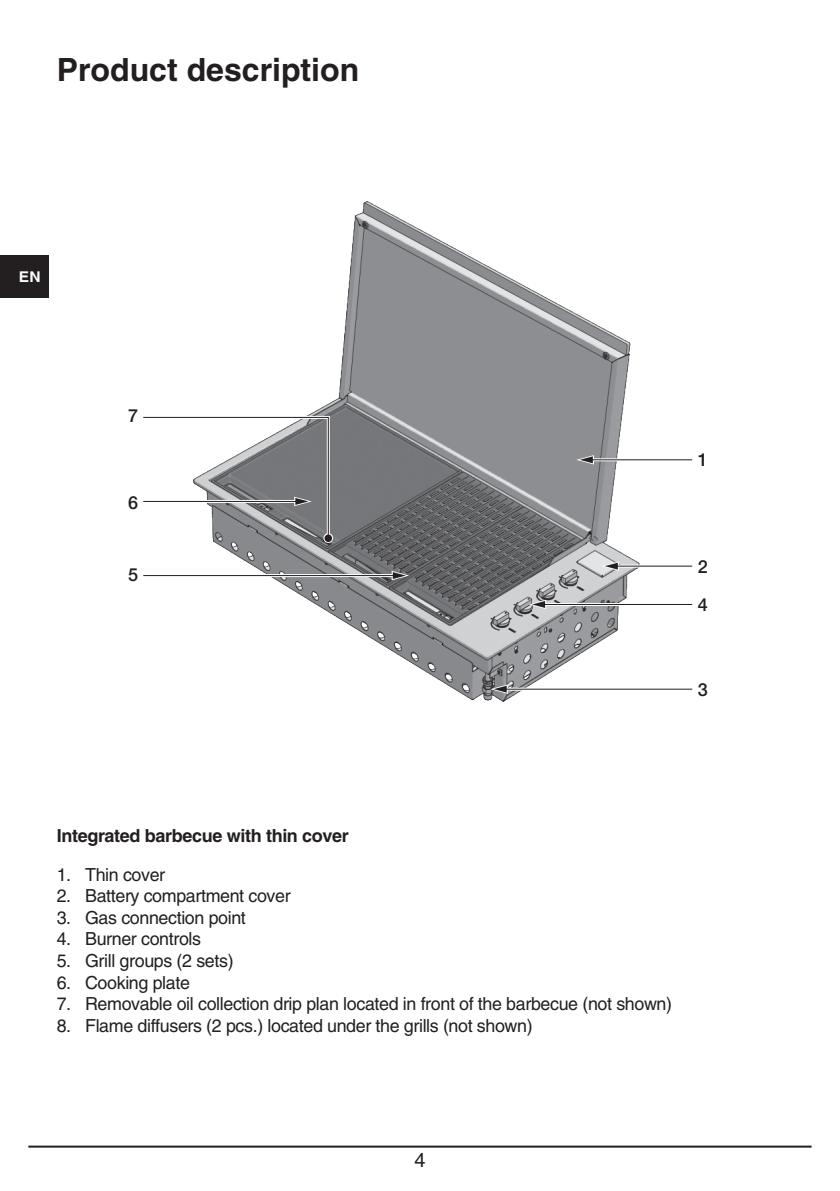
<style>
.page{position:relative;width:840px;height:1191px;background:#fff}
.page>*{position:absolute;margin:0;border:0;box-sizing:border-box;transform-origin:0 0}
.t1{font:700 32px "Helvetica";color:#231f20}
.t2{font:20px "Helvetica";color:#231f20}
.t3{font:18px "Helvetica";letter-spacing:-.02em;color:#231f20}
.t4{font:700 18px "Helvetica";letter-spacing:-.02em;color:#231f20}
.t5{font:500 18px "Helvetica Neue";color:#231f20}
.t6{font:700 14.8px "Helvetica";color:#fff;scale:1.05 1}
</style>
<div class="page">
<hr style="left:28px;top:1145px;width:783px;height:2px;background:#231f20">
<div style="left:0;top:255px;width:48px;height:43px;background:#231f20"></div>
<img style="left:213px;top:201px;width:426px;height:500px">
<hr style="left:590px;top:458px;width:101px;height:3px;background:#fff">
<hr style="left:590px;top:459px;width:101px;height:1px;background:#231f20">
<svg style="left:576px;top:455px;width:17px;height:9px"></svg>
<hr style="left:615px;top:564px;width:76px;height:3px;background:#fff">
<hr style="left:615px;top:565px;width:76px;height:1px;background:#231f20">
<svg style="left:601px;top:561px;width:17px;height:10px"></svg>
<hr style="left:542px;top:603px;width:149px;height:3px;background:#fff">
<hr style="left:542px;top:604px;width:149px;height:1px;background:#231f20">
<svg style="left:528px;top:600px;width:18px;height:9px"></svg>
<hr style="left:504px;top:687px;width:187px;height:3px;background:#fff">
<hr style="left:504px;top:688px;width:187px;height:1px;background:#231f20">
<svg style="left:490px;top:684px;width:17px;height:10px"></svg>
<hr style="left:143px;top:574px;width:251px;height:3px;background:#fff">
<hr style="left:143px;top:575px;width:252px;height:1px;background:#231f20">
<svg style="left:391px;top:571px;width:18px;height:9px"></svg>
<svg style="left:323px;top:533px;width:10px;height:10px"></svg>
<svg style="left:143px;top:414px;width:188px;height:127px"></svg>
<div style="left:324px;top:534px;width:8px;height:8px;background:#231f20;border-radius:50%"></div>
<h1 class="t1" style="left:57px;top:51px;width:304px">Product description</h1>
<p class="t6" style="left:19px;top:268px;width:22px">EN</p>
<p class="t5" style="left:128px;top:404px;width:12px">7</p>
<p class="t5" style="left:128px;top:491px;width:12px">6</p>
<p class="t5" style="left:128px;top:564px;width:12px">5</p>
<p class="t5" style="left:697px;top:448px;width:12px">1</p>
<p class="t5" style="left:697px;top:556px;width:12px">2</p>
<p class="t5" style="left:697px;top:594px;width:12px">4</p>
<p class="t5" style="left:697px;top:679px;width:12px">3</p>
<p class="t4" style="left:57px;top:824px;width:293px">Integrated barbecue with thin cover</p>
<p class="t3" style="left:57px;top:863px;width:110px">1. Thin cover</p>
<p class="t3" style="left:57px;top:885px;width:235px">2. Battery compartment cover</p>
<p class="t3" style="left:57px;top:907px;width:190px">3. Gas connection point</p>
<p class="t3" style="left:57px;top:928px;width:146px">4. Burner controls</p>
<p class="t3" style="left:57px;top:950px;width:178px">5. Grill groups (2 sets)</p>
<p class="t3" style="left:57px;top:971px;width:135px">6. Cooking plate</p>
<p class="t3" style="left:57px;top:993px;width:616px">7. Removable oil collection drip plan located in front of the barbecue (not shown)</p>
<p class="t3" style="left:57px;top:1015px;width:477px">8. Flame diffusers (2 pcs.) located under the grills (not shown)</p>
<p class="t2" style="left:414px;top:1148px;width:13px">4</p>
</div>
